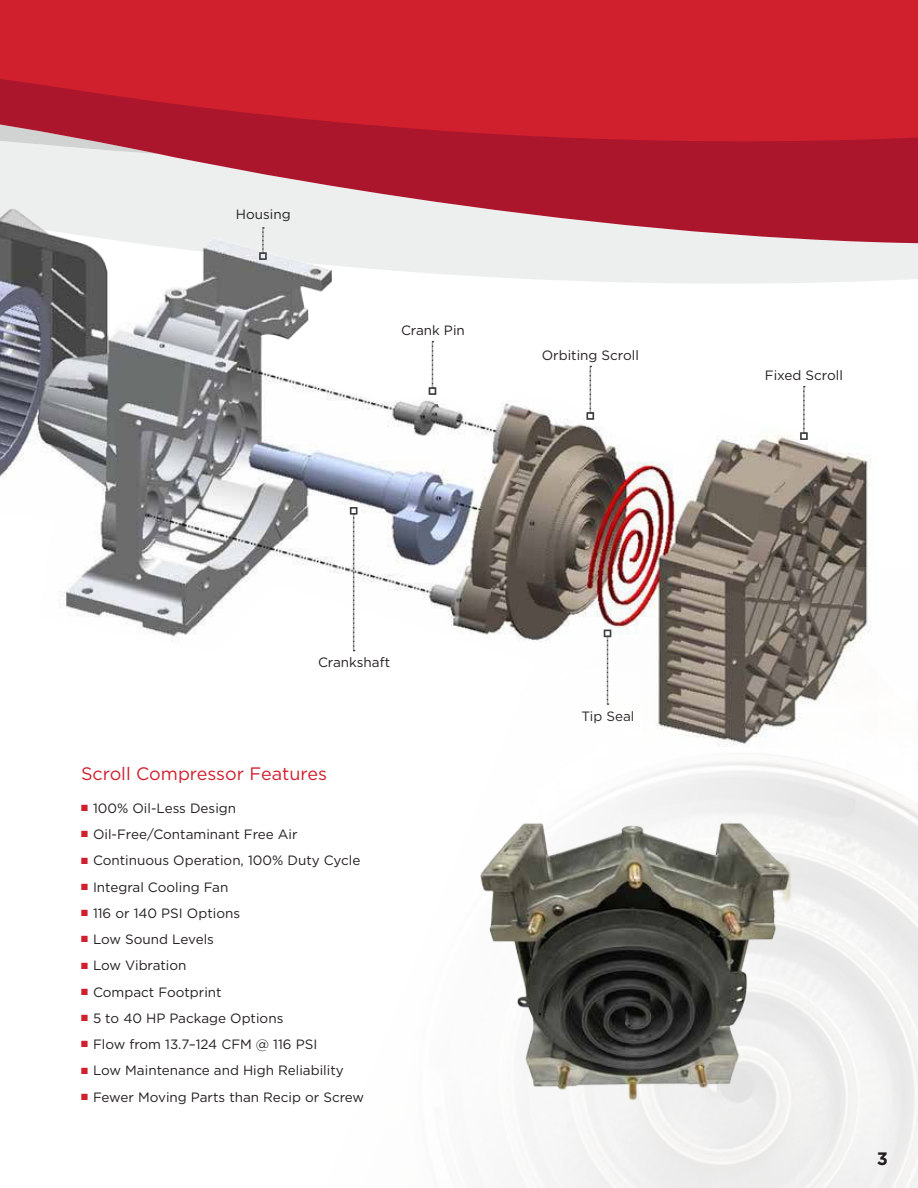
<style>
.page{position:relative;width:918px;height:1188px;background:#fff}
.page>*{position:absolute;margin:0;border:0;box-sizing:border-box;transform-origin:0 0}
.t1{font:18px "Gotham";color:#d0202e}
.t2{font:700 18px "Gotham";color:#231f20}
.t3{font:13.5px "Gotham";color:#231f20}
.s1{color:#d0202e}
</style>
<div class="page">
<svg style="left:0;top:147px;width:918px;height:97px;background:#b0263a"></svg>
<svg style="left:0;top:0;width:918px;height:147px;background:#ca202f"></svg>
<img style="left:0;top:151px;width:877px;height:492px">
<svg style="left:353px;top:515px;width:2px;height:52px"></svg>
<div style="left:350px;top:507px;width:7px;height:8px;border:2px solid #3b3d3f"></div>
<svg style="left:262px;top:227px;width:2px;height:25px"></svg>
<div style="left:259px;top:252px;width:8px;height:8px;border:2px solid #3b3d3f"></div>
<svg style="left:432px;top:341px;width:1px;height:46px"></svg>
<div style="left:429px;top:387px;width:7px;height:8px;border:2px solid #3b3d3f"></div>
<svg style="left:590px;top:366px;width:1px;height:46px"></svg>
<div style="left:587px;top:412px;width:7px;height:8px;border:2px solid #3b3d3f"></div>
<svg style="left:803px;top:386px;width:2px;height:46px"></svg>
<div style="left:800px;top:432px;width:8px;height:8px;border:2px solid #3b3d3f"></div>
<img style="left:281px;top:567px;width:637px;height:621px">
<img style="left:478px;top:778px;width:318px;height:407px">
<p class="t3" style="left:236px;top:208px;width:56px">Housing</p>
<p class="t3" style="left:401px;top:324px;width:65px">Crank Pin</p>
<p class="t3" style="left:542px;top:349px;width:99px">Orbiting Scroll</p>
<p class="t3" style="left:318px;top:656px;width:74px">Crankshaft</p>
<h1 class="t1" style="left:81px;top:765px;width:248px">Scroll Compressor Features</h1>
<p class="t3" style="left:81px;top:802px;width:157px"><span class="s1">■</span> 100% Oil-Less Design</p>
<p class="t3" style="left:81px;top:828px;width:218px"><span class="s1">■</span> Oil-Free/Contaminant Free Air</p>
<p class="t3" style="left:81px;top:855px;width:281px"><span class="s1">■</span> Continuous Operation, 100% Duty Cycle</p>
<p class="t3" style="left:81px;top:881px;width:149px"><span class="s1">■</span> Integral Cooling Fan</p>
<p class="t3" style="left:81px;top:907px;width:161px"><span class="s1">■</span> 116 or 140 PSI Options</p>
<p class="t3" style="left:81px;top:933px;width:134px"><span class="s1">■</span> Low Sound Levels</p>
<p class="t3" style="left:81px;top:960px;width:107px"><span class="s1">■</span> Low Vibration</p>
<p class="t3" style="left:81px;top:986px;width:142px"><span class="s1">■</span> Compact Footprint</p>
<p class="t3" style="left:81px;top:1012px;width:204px"><span class="s1">■</span> 5 to 40 HP Package Options</p>
<p class="t3" style="left:81px;top:1038px;width:238px"><span class="s1">■</span> Flow from 13.7–124 CFM @ 116 PSI</p>
<p class="t3" style="left:81px;top:1065px;width:264px"><span class="s1">■</span> Low Maintenance and High Reliability</p>
<p class="t3" style="left:81px;top:1091px;width:285px"><span class="s1">■</span> Fewer Moving Parts than Recip or Screw</p>
<p class="t3" style="left:582px;top:710px;width:54px">Tip Seal</p>
<p class="t3" style="left:765px;top:369px;width:80px">Fixed Scroll</p>
<h1 class="t2" style="left:877px;top:1151px;width:13px">3</h1>
</div>
